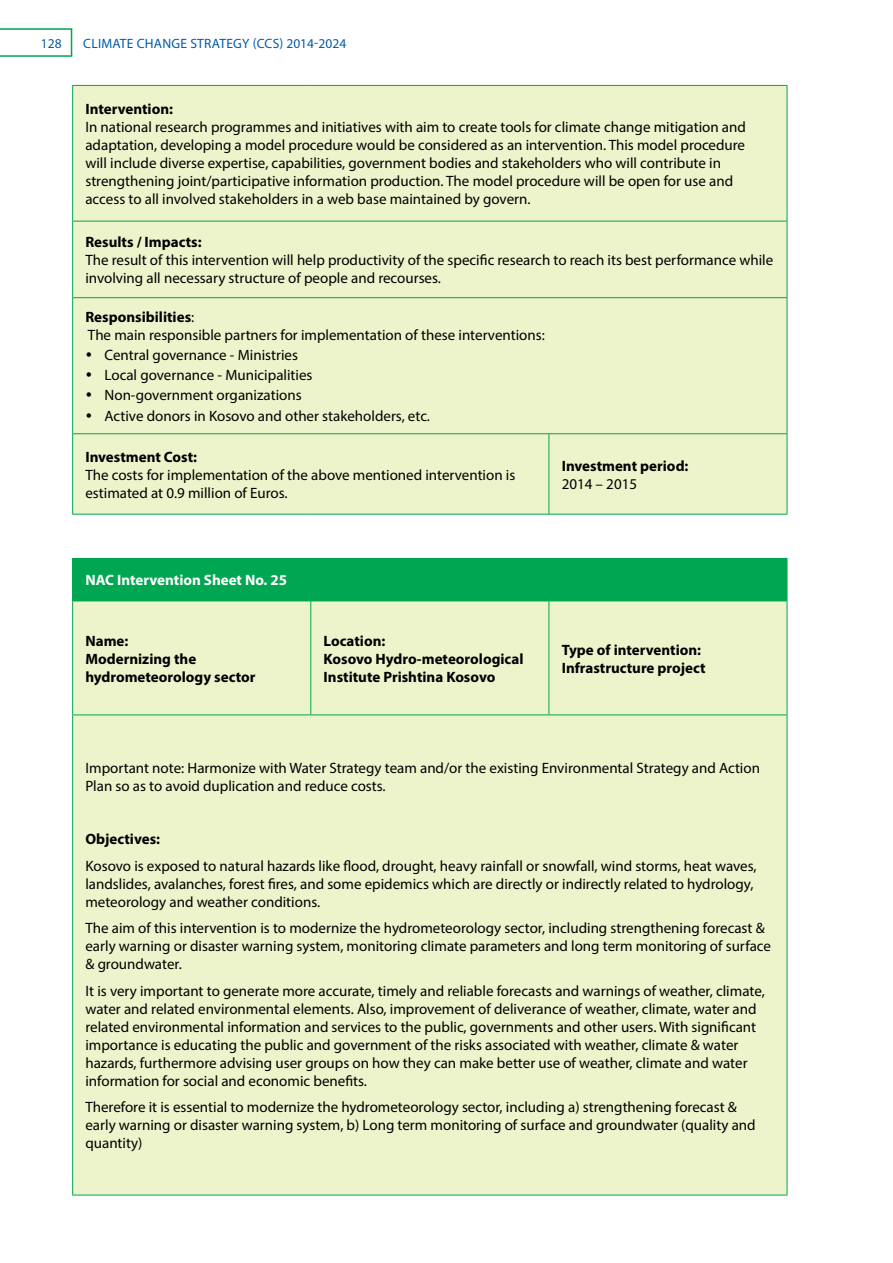
<style>
.page{position:relative;width:893px;height:1263px;background:#fff}
.page>*{position:absolute;margin:0;border:0;box-sizing:border-box;transform-origin:0 0}
.t1{font:15px/18px "Myriad Pro";color:#000}
.t2{font:700 15px/18px "Myriad Pro";color:#000}
.t3{font:700 15px "Myriad Pro";color:#fff}
.t4{font:13.5px "Myriad Pro";letter-spacing:.02em;color:#005baa}
.s1{font-weight:700}
</style>
<div class="page">
<hr style="left:0;top:28px;width:72px;height:2px;background:#00a651">
<svg style="left:71px;top:30px;width:1px;height:25px"></svg>
<hr style="left:0;top:55px;width:72px;height:2px;background:#00a651">
<div style="left:73px;top:86px;width:714px;height:428px;background:#edf3cb"></div>
<hr style="left:72px;top:85px;width:239px;height:1px;background:#00a651">
<hr style="left:72px;top:86px;width:1px;height:135px;background:#00a651">
<hr style="left:311px;top:85px;width:238px;height:1px;background:#00a651">
<hr style="left:549px;top:85px;width:238px;height:1px;background:#00a651">
<hr style="left:787px;top:86px;width:1px;height:135px;background:#00a651">
<hr style="left:72px;top:221px;width:239px;height:1px;background:#00a651">
<hr style="left:72px;top:221px;width:1px;height:76px;background:#00a651">
<hr style="left:311px;top:221px;width:238px;height:1px;background:#00a651">
<hr style="left:549px;top:221px;width:238px;height:1px;background:#00a651">
<hr style="left:787px;top:221px;width:1px;height:76px;background:#00a651">
<hr style="left:72px;top:297px;width:239px;height:1px;background:#00a651">
<hr style="left:72px;top:298px;width:1px;height:135px;background:#00a651">
<hr style="left:311px;top:297px;width:238px;height:1px;background:#00a651">
<hr style="left:549px;top:297px;width:238px;height:1px;background:#00a651">
<hr style="left:787px;top:298px;width:1px;height:135px;background:#00a651">
<hr style="left:72px;top:433px;width:239px;height:1px;background:#00a651">
<hr style="left:72px;top:434px;width:1px;height:80px;background:#00a651">
<hr style="left:311px;top:433px;width:238px;height:1px;background:#00a651">
<hr style="left:549px;top:433px;width:238px;height:1px;background:#00a651">
<hr style="left:549px;top:434px;width:1px;height:80px;background:#00a651">
<hr style="left:787px;top:434px;width:1px;height:80px;background:#00a651">
<hr style="left:72px;top:514px;width:239px;height:1px;background:#00a651">
<hr style="left:311px;top:514px;width:238px;height:1px;background:#00a651">
<hr style="left:549px;top:514px;width:238px;height:1px;background:#00a651">
<div style="left:73px;top:558px;width:714px;height:43px;background:#00a651"></div>
<div style="left:73px;top:602px;width:714px;height:593px;background:#edf3cb"></div>
<hr style="left:72px;top:558px;width:239px;height:1px;background:#00a651">
<hr style="left:72px;top:559px;width:1px;height:42px;background:#00a651">
<hr style="left:787px;top:559px;width:1px;height:42px;background:#00a651">
<hr style="left:72px;top:601px;width:239px;height:1px;background:#00a651">
<hr style="left:72px;top:601px;width:1px;height:113px;background:#00a651">
<hr style="left:311px;top:601px;width:238px;height:1px;background:#00a651">
<hr style="left:310px;top:601px;width:1px;height:113px;background:#00a651">
<hr style="left:549px;top:601px;width:238px;height:1px;background:#00a651">
<hr style="left:549px;top:601px;width:1px;height:113px;background:#00a651">
<hr style="left:787px;top:601px;width:1px;height:113px;background:#00a651">
<hr style="left:72px;top:714px;width:239px;height:1px;background:#00a651">
<hr style="left:72px;top:715px;width:1px;height:480px;background:#00a651">
<hr style="left:311px;top:714px;width:238px;height:1px;background:#00a651">
<hr style="left:549px;top:714px;width:238px;height:1px;background:#00a651">
<hr style="left:787px;top:715px;width:1px;height:480px;background:#00a651">
<hr style="left:72px;top:1195px;width:239px;height:1px;background:#00a651">
<hr style="left:311px;top:1195px;width:238px;height:1px;background:#00a651">
<hr style="left:549px;top:1195px;width:238px;height:1px;background:#00a651">
<svg style="left:87px;top:352px;width:4px;height:5px"></svg>
<svg style="left:87px;top:373px;width:4px;height:4px"></svg>
<svg style="left:87px;top:393px;width:4px;height:4px"></svg>
<svg style="left:87px;top:413px;width:4px;height:4px"></svg>
<p class="t4" style="left:41px;top:35px;width:22px">128</p>
<p class="t4" style="left:83px;top:35px;width:265px">Climate Change Strategy (CCS) 2014-2024</p>
<p class="t2" style="left:85px;top:99px;width:89px">Intervention:</p>
<p class="t1" style="left:85px;top:118px;width:662px">I n national research programmes and initiatives with aim to create tools for climate change mitigation and adaptation, developing a model procedure would be considered as an intervention. This model procedure will include diverse expertise, capabilities, government bodies and stakeholders who will contribute in strengthening joint/participative information production. The model procedure will be open for use and access to all involved stakeholders in a web base maintained by govern.</p>
<p class="t2" style="left:85px;top:232px;width:118px">Results / Impacts:</p>
<p class="t1" style="left:85px;top:251px;width:689px">The result of this intervention will help productivity of the specific research to reach its best performance while involving all necessary structure of people and recourses.</p>
<p class="t1" style="left:85px;top:308px;width:461px"><span class="s1">Responsibilities</span>:<br>The main responsible partners for implementation of these interventions:</p>
<p class="t1" style="left:105px;top:345px;width:327px;line-height:20.1px">Central governance - Ministries<br>Local governance - Municipalities<br>Non-government organizations<br>Active donors in Kosovo and other stakeholders, etc.</p>
<p class="t2" style="left:85px;top:447px;width:113px">Investment Cost:</p>
<p class="t1" style="left:85px;top:465px;width:431px">The costs for implementation of the above mentioned intervention is estimated at 0.9 million of Euros.</p>
<p class="t2" style="left:562px;top:456px;width:128px">Investment period:</p>
<p class="t1" style="left:562px;top:474px;width:77px">2014 – 2015</p>
<p class="t3" style="left:85px;top:570px;width:203px">NAC Intervention Sheet No. 25</p>
<p class="t2" style="left:85px;top:631px;width:172px">Name:<br>Modernizing the hydrometeorology sector</p>
<p class="t2" style="left:324px;top:631px;width:201px">Location:<br>Kosovo Hydro-meteorological<br>Institute Prishtina Kosovo</p>
<p class="t2" style="left:562px;top:640px;width:145px">Type of intervention:<br>Infrastructure project</p>
<p class="t1" style="left:85px;top:759px;width:676px">I mportant note: Harmonize with Water Strategy team and/or the existing Environmental Strategy and Action<br>Plan so as to avoid duplication and reduce costs.</p>
<p class="t2" style="left:85px;top:829px;width:76px">Objectives:</p>
<p class="t1" style="left:85px;top:856px;width:673px">Kosovo is exposed to natural hazards like flood, drought, heavy rainfall or snowfall, wind storms, heat waves, landslides, avalanches, forest fires, and some epidemics which are directly or indirectly related to hydrology, meteorology and weather conditions.</p>
<p class="t1" style="left:85px;top:919px;width:687px">The aim of this intervention is to modernize the hydrometeorology sector, including strengthening forecast &amp; early warning or disaster warning system, monitoring climate parameters and long term monitoring of surface &amp; groundwater.</p>
<p class="t1" style="left:85px;top:981px;width:681px">It is very important to generate more accurate, timely and reliable forecasts and warnings of weather, climate, water and related environmental elements. Also, improvement of deliverance of weather, climate, water and related environmental information and services to the public, governments and other users. With significant importance is educating the public and government of the risks associated with weather, climate &amp; water hazards, furthermore advising user groups on how they can make better use of weather, climate and water information for social and economic benefits.</p>
<p class="t1" style="left:85px;top:1098px;width:672px">Therefore it is essential to modernize the hydrometeorology sector, including a) strengthening forecast &amp; early warning or disaster warning system, b) Long term monitoring of surface and groundwater (quality and quantity)</p>
</div>
